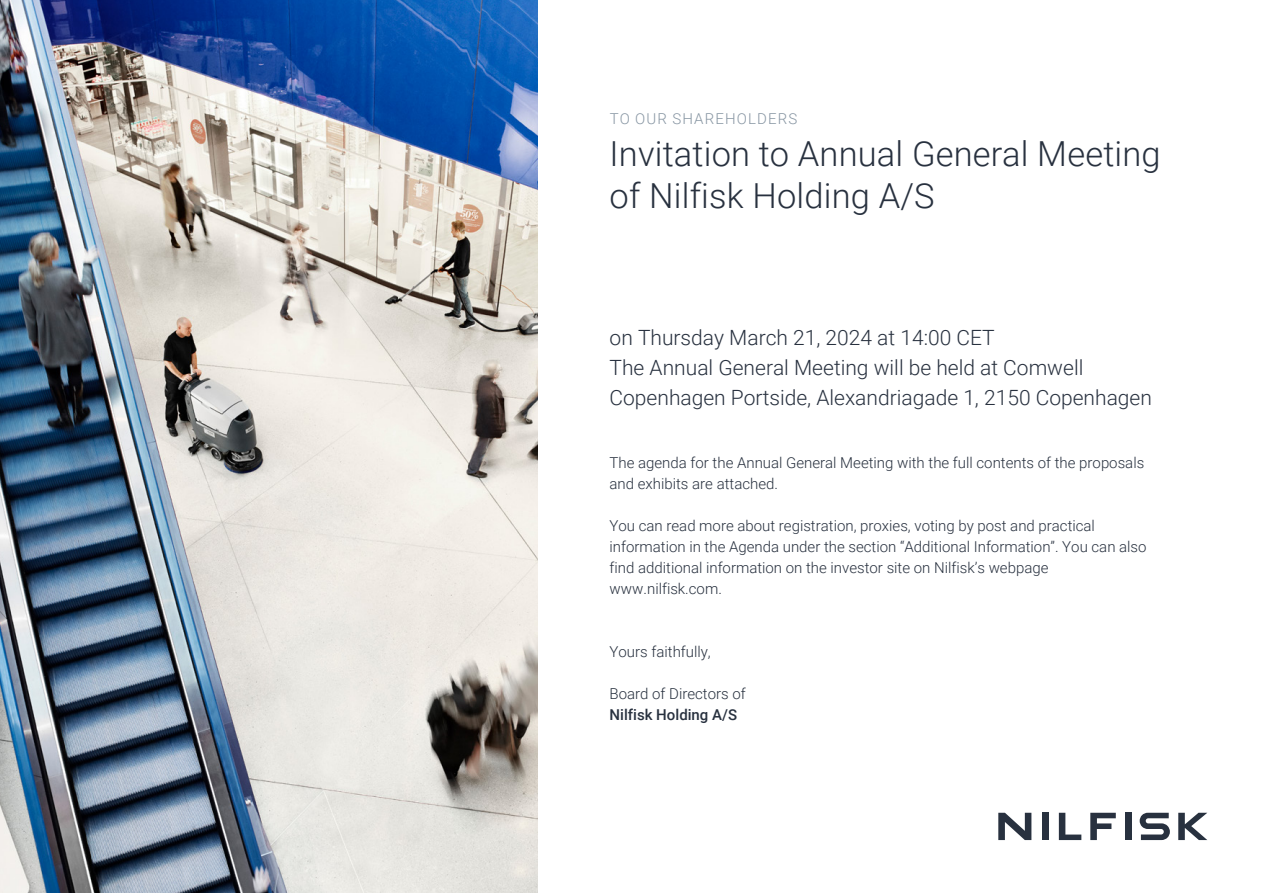
<style>
.page{position:relative;width:1263px;height:893px;background:#fff}
.page>*{position:absolute;margin:0;border:0;box-sizing:border-box;transform-origin:0 0}
.t1{font:300 34.5px/42px "Roboto";letter-spacing:.005em;color:#28313f}
.t2{font:300 21px/30px "Roboto";color:#28313f}
.t3{font:300 15px/21px "Roboto";color:#28313f}
.t4{font:300 15px "Roboto";letter-spacing:.075em;color:#8997a4}
.s1{font-weight:500}
</style>
<div class="page">
<img style="left:0;top:0;width:538px;height:893px">
<svg style="left:1140px;top:813px;width:30px;height:27px"></svg>
<svg style="left:998px;top:813px;width:33px;height:27px"></svg>
<svg style="left:1059px;top:813px;width:22px;height:27px"></svg>
<svg style="left:1178px;top:813px;width:29px;height:27px"></svg>
<div style="left:1125px;top:813px;width:6px;height:27px;background:#28313f"></div>
<svg style="left:1090px;top:813px;width:26px;height:27px"></svg>
<div style="left:1042px;top:813px;width:6px;height:27px;background:#28313f"></div>
<p class="t4" style="left:610px;top:108px;width:189px">TO OUR SHAREHOLDERS</p>
<p class="t1" style="left:610px;top:132px;width:553px">Invitation to Annual General Meeting of Nilfisk Holding A/S</p>
<p class="t2" style="left:610px;top:322px;width:544px">on Thursday March 21, 2024 at 14:00 CET<br>The Annual General Meeting will be held at Comwell<br>Copenhagen Portside, Alexandriagade 1, 2150 Copenhagen</p>
<p class="t3" style="left:610px;top:451px;width:536px">The agenda for the Annual General Meeting with the full contents of the proposals and exhibits are attached.</p>
<p class="t3" style="left:610px;top:514px;width:538px">You can read more about registration, proxies, voting by post and practical information in the Agenda under the section “Additional Information”. You can also find additional information on the investor site on Nilfisk’s webpage www.nilfisk.com.</p>
<p class="t3" style="left:610px;top:640px;width:103px">Yours faithfully,</p>
<p class="t3" style="left:610px;top:682px;width:138px">Board of Directors of<br><span class="s1">Nilfisk Holding A/S</span></p>
</div>
